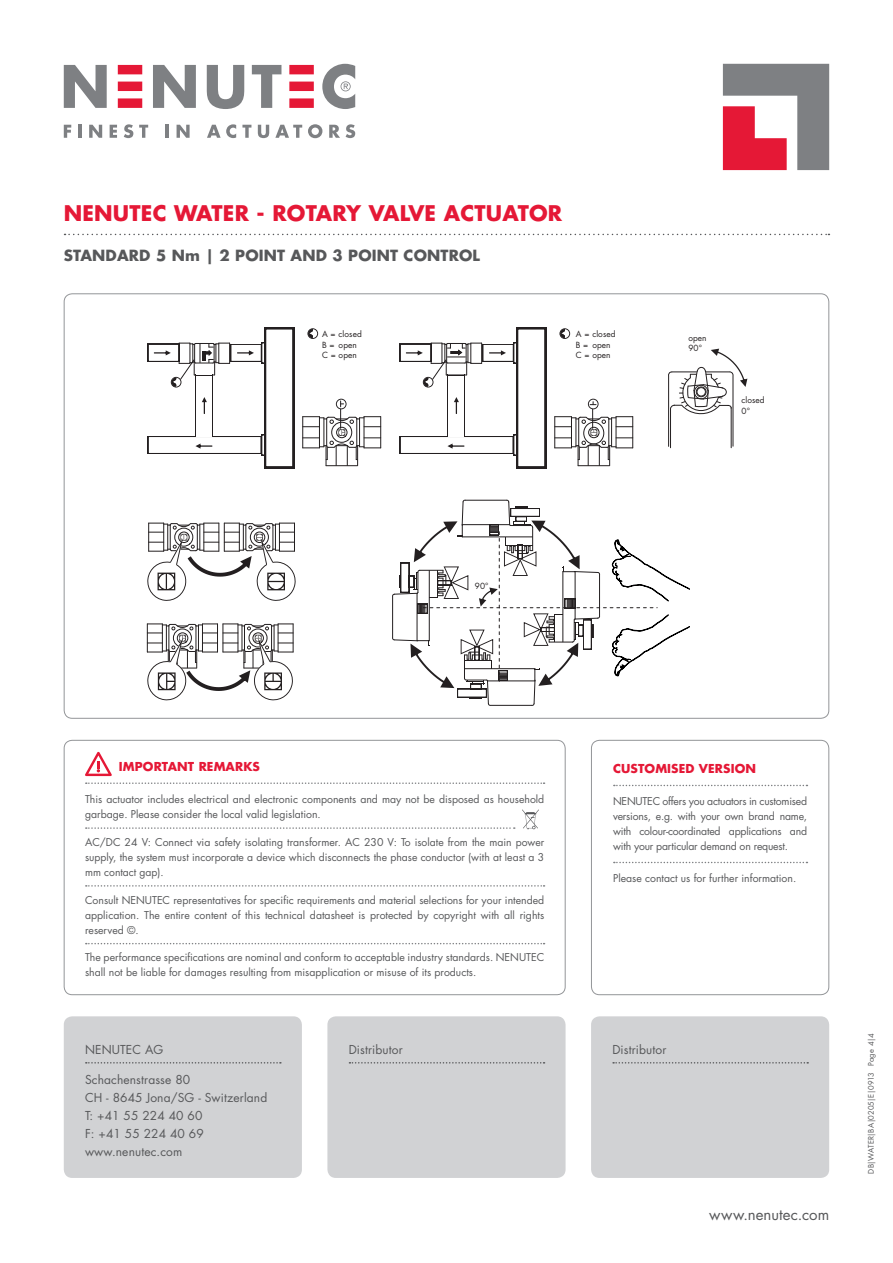
<style>
.page{position:relative;width:893px;height:1263px;background:#fff}
.page>*{position:absolute;margin:0;border:0;box-sizing:border-box;transform-origin:0 0}
.t1{font:700 21px "Futura Std";letter-spacing:.01em;color:#e51836}
.t2{font:700 15px "Futura Std";letter-spacing:.01em;color:#57585a}
.t3{font:15px "Futura Std";color:#57585a}
.t4{font:12px/18px "Futura Std";letter-spacing:.01em;color:#57585a}
.t5{font:700 12px "Futura Std";letter-spacing:.01em;color:#e51836}
.t6{font:10.5px/15px "Futura Std";color:#57585a;text-align:justify}
.t7{font:8.25px/10.5px "Futura Std";letter-spacing:.01em;color:#231f20}
.t8{font:7.5px "Futura Std";letter-spacing:.005em;color:#57585a}
</style>
<div class="page">
<svg style="left:559px;top:328px;width:12px;height:11px"></svg>
<hr style="left:554px;top:417px;width:1px;height:31px;background:#231f20">
<svg style="left:400px;top:328px;width:146px;height:140px"></svg>
<svg style="left:307px;top:328px;width:12px;height:11px"></svg>
<hr style="left:302px;top:417px;width:1px;height:31px;background:#231f20">
<svg style="left:148px;top:328px;width:146px;height:140px"></svg>
<hr style="left:670px;top:409px;width:1px;height:39px;background:#231f20">
<hr style="left:731px;top:407px;width:1px;height:41px;background:#231f20">
<hr style="left:668px;top:375px;width:1px;height:71px;background:#231f20">
<hr style="left:732px;top:376px;width:1px;height:70px;background:#231f20">
<svg style="left:668px;top:349px;width:79px;height:67px"></svg>
<svg style="left:146px;top:623px;width:148px;height:78px"></svg>
<svg style="left:147px;top:522px;width:149px;height:79px"></svg>
<svg style="left:303px;top:399px;width:78px;height:67px"></svg>
<svg style="left:555px;top:399px;width:78px;height:67px"></svg>
<svg style="left:392px;top:499px;width:298px;height:207px"></svg>
<svg style="left:65px;top:234px;width:764px;height:1px"></svg>
<div style="left:64px;top:1016px;width:238px;height:162px;background:#d1d2d4;border-radius:9px"></div>
<svg style="left:86px;top:1062px;width:195px;height:1px"></svg>
<div style="left:327px;top:1016px;width:239px;height:162px;background:#d1d2d4;border-radius:9px"></div>
<svg style="left:349px;top:1062px;width:196px;height:1px"></svg>
<div style="left:64px;top:740px;width:502px;height:255px;border:1px solid #939598;border-radius:8px"></div>
<svg style="left:86px;top:782px;width:459px;height:2px"></svg>
<svg style="left:86px;top:827px;width:429px;height:2px"></svg>
<svg style="left:86px;top:885px;width:459px;height:2px"></svg>
<svg style="left:86px;top:943px;width:459px;height:1px"></svg>
<svg style="left:522px;top:809px;width:17px;height:20px"></svg>
<svg style="left:85px;top:752px;width:27px;height:24px"></svg>
<svg style="left:614px;top:785px;width:193px;height:1px"></svg>
<svg style="left:614px;top:862px;width:193px;height:1px"></svg>
<div style="left:591px;top:740px;width:238px;height:255px;border:1px solid #939598;border-radius:8px"></div>
<div style="left:591px;top:1016px;width:238px;height:162px;background:#d1d2d4;border-radius:9px"></div>
<svg style="left:613px;top:1062px;width:195px;height:1px"></svg>
<svg style="left:723px;top:64px;width:106px;height:106px"></svg>
<svg style="left:118px;top:65px;width:24px;height:43px"></svg>
<svg style="left:289px;top:65px;width:25px;height:43px"></svg>
<svg style="left:64px;top:65px;width:43px;height:43px"></svg>
<svg style="left:153px;top:65px;width:43px;height:43px"></svg>
<svg style="left:207px;top:65px;width:37px;height:44px"></svg>
<svg style="left:252px;top:65px;width:29px;height:43px"></svg>
<svg style="left:322px;top:64px;width:33px;height:45px"></svg>
<svg style="left:64px;top:125px;width:7px;height:13px"></svg>
<hr style="left:78px;top:125px;width:4px;height:13px;background:#7e8083">
<svg style="left:89px;top:125px;width:13px;height:13px"></svg>
<svg style="left:110px;top:125px;width:7px;height:13px"></svg>
<svg style="left:124px;top:124px;width:9px;height:14px"></svg>
<svg style="left:139px;top:125px;width:9px;height:13px"></svg>
<svg style="left:166px;top:125px;width:3px;height:13px"></svg>
<svg style="left:177px;top:125px;width:13px;height:13px"></svg>
<svg style="left:207px;top:124px;width:29px;height:14px"></svg>
<svg style="left:242px;top:125px;width:9px;height:13px"></svg>
<svg style="left:258px;top:125px;width:11px;height:13px"></svg>
<svg style="left:275px;top:125px;width:27px;height:13px"></svg>
<svg style="left:308px;top:124px;width:14px;height:14px"></svg>
<svg style="left:329px;top:125px;width:11px;height:13px"></svg>
<svg style="left:346px;top:124px;width:9px;height:14px"></svg>
<h1 class="t1" style="left:64px;top:200px;width:500px">NENUTEC WATER - ROTARY VALVE ACTUATOR</h1>
<h2 class="t2" style="left:64px;top:245px;width:418px">STANDARD 5 Nm | 2 POINT AND 3 POINT CONTROL</h2>
<p class="t7" style="left:322px;top:329px;width:41px">A = closed<br>B = open<br>C = open</p>
<p class="t7" style="left:576px;top:329px;width:41px">A = closed<br>B = open<br>C = open</p>
<p class="t7" style="left:475px;top:581px;width:15px">90°</p>
<p class="t7" style="left:688px;top:332px;width:20px">open<br>90°</p>
<p class="t7" style="left:741px;top:395px;width:25px">closed<br>0°</p>
<p class="t5" style="left:119px;top:759px;width:143px">IMPORTANT REMARKS</p>
<p class="t6" style="left:85px;top:792px;width:461px">This actuator includes electrical and electronic components and may not be disposed as household garbage. Please consider the local valid legislation.</p>
<p class="t6" style="left:85px;top:835px;width:461px">AC/DC 24 V: Connect via safety isolating transformer. AC 230 V: To isolate from the main power supply, the system must incorporate a device which disconnects the phase conductor (with at least a 3 mm contact gap).</p>
<p class="t6" style="left:85px;top:892px;width:461px">Consult NENUTEC representatives for specific requirements and material selections for your intended application. The entire content of this technical datasheet is protected by copyright with all rights reserved ©.</p>
<p class="t6" style="left:85px;top:950px;width:461px">The performance specifications are nominal and conform to acceptable industry standards. NENUTEC shall not be liable for damages resulting from misapplication or misuse of its products.</p>
<p class="t4" style="left:85px;top:1040px;width:80px">NENUTEC AG</p>
<p class="t4" style="left:85px;top:1071px;width:184px">Schachenstrasse 80<br>CH - 8645 Jona/SG - Switzerland<br>T: +41 55 224 40 60<br>F: +41 55 224 40 69 www.nenutec.com</p>
<p class="t4" style="left:349px;top:1040px;width:56px">Distributor</p>
<p class="t5" style="left:613px;top:761px;width:144px">CUSTOMISED VERSION</p>
<p class="t6" style="left:613px;top:794px;width:196px">NENUTEC offers you actuators in customised versions, e.g. with your own brand name, with colour-coordinated applications and with your particular demand on request.</p>
<p class="t6" style="left:613px;top:871px;width:185px">Please contact us for further information.</p>
<p class="t4" style="left:612px;top:1040px;width:56px">Distributor</p>
<h2 class="t3" style="left:709px;top:1205px;width:121px">www.nenutec.com</h2>
<p class="t8" style="left:866px;top:1174px;width:142px;rotate:-90deg">DB|WATER|BA|0205|E|0913 Page 4|4</p>
</div>
